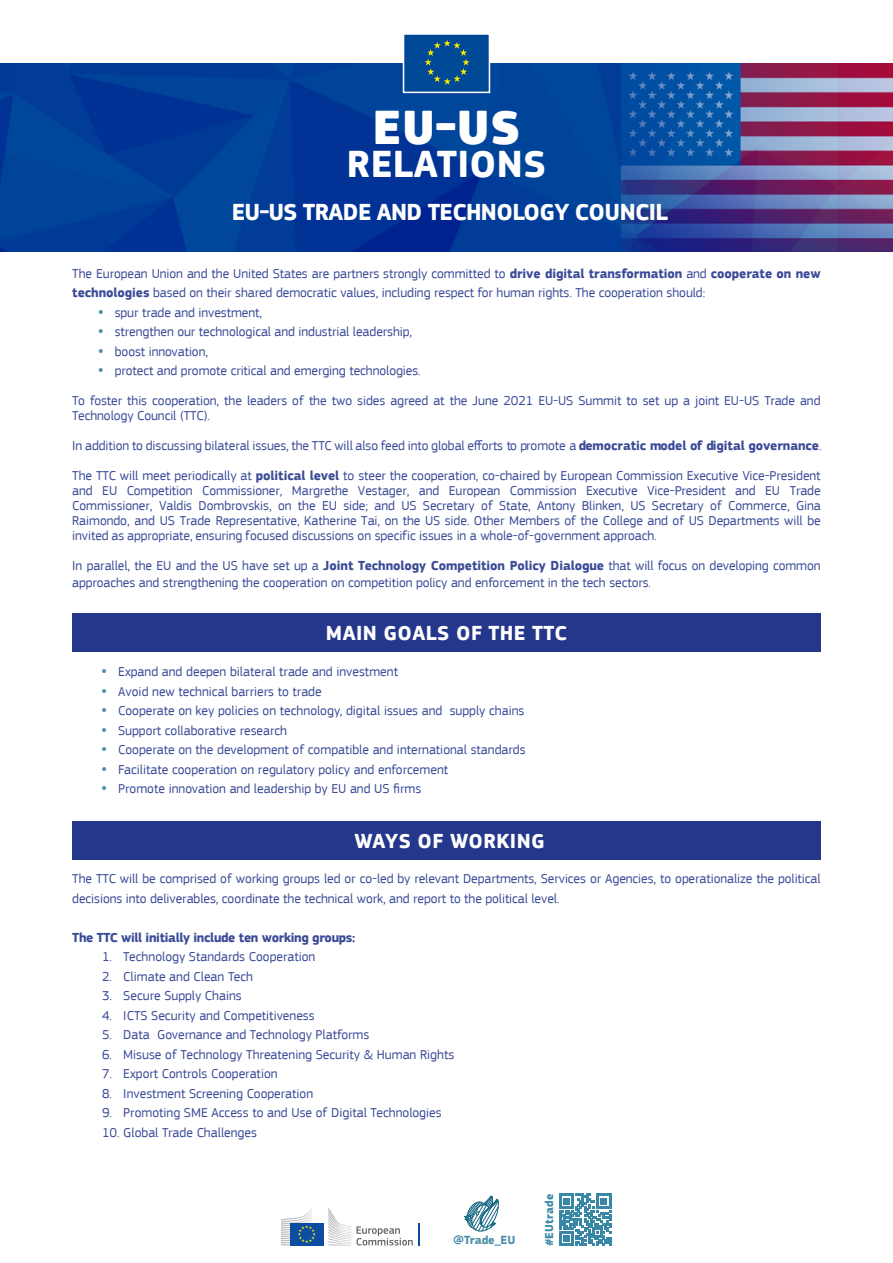
<style>
.page{position:relative;width:893px;height:1263px;background:#fff}
.page>*{position:absolute;margin:0;border:0;box-sizing:border-box;transform-origin:0 0}
.t1{font:900 49.5px "EC Square Sans Pro Extra";color:#fff}
.t2{font:700 39px "EC Square Sans Pro";letter-spacing:.01em;color:#fff}
.t3{font:700 24px "EC Square Sans Pro";letter-spacing:-.025em;color:#fff}
.Titel{font:700 21px "EC Square Sans Pro";letter-spacing:.02em;color:#fff}
.fließ_text_10pt{font:13.5px/15px "EC Square Sans Pro";letter-spacing:-.005em;color:#3b4b97}
.fließ_text_10pt-2{font:700 13.5px "EC Square Sans Pro";letter-spacing:-.025em;color:#3b4b97}
.t4{font:700 12.15px "EC Square Sans Pro";letter-spacing:-.01em;color:#4f90a9}
.t5{font:700 11.85px "EC Square Sans Pro";letter-spacing:.02em;color:#3888a5}
.s1{font-weight:700}
</style>
<div class="page">
<img style="left:0;top:63px;width:893px;height:188px">
<div style="left:403px;top:34px;width:86px;height:57px;background:#004996"></div>
<svg style="left:425px;top:40px;width:45px;height:45px"></svg>
<div style="left:403px;top:33px;width:87px;height:60px;border:2px solid #fff"></div>
<svg style="left:464px;top:1195px;width:35px;height:37px"></svg>
<hr style="left:418px;top:1223px;width:2px;height:22px;background:#0d4da1">
<svg style="left:328px;top:1208px;width:85px;height:37px"></svg>
<div style="left:290px;top:1223px;width:33px;height:22px;background:#0d4da1"></div>
<svg style="left:282px;top:1208px;width:34px;height:37px"></svg>
<svg style="left:559px;top:1194px;width:52px;height:52px"></svg>
<div style="left:72px;top:613px;width:749px;height:39px;background:#25378b"></div>
<div style="left:72px;top:821px;width:749px;height:38px;background:#25378b"></div>
<p class="t1" style="left:372px;top:97px;width:150px">EU-US</p>
<p class="t2" style="left:347px;top:141px;width:201px">RELATIONS</p>
<p class="t3" style="left:232px;top:198px;width:438px">EU-US TRADE AND TECHNOLOGY COUNCIL</p>
<p class="fließ_text_10pt" style="left:72px;top:263px;width:750px;line-height:19.5px">The European Union and the United States are partners strongly committed to <span class="s1">drive digital transformation</span> and <span class="s1">cooperate on new technologies</span> based on their shared democratic values, including respect for human rights. The cooperation should:</p>
<p class="fließ_text_10pt" style="left:115px;top:305px;width:149px">spur trade and investment,</p>
<p class="fließ_text_10pt" style="left:115px;top:324px;width:299px">strengthen our technological and industrial leadership,</p>
<p class="fließ_text_10pt" style="left:115px;top:344px;width:95px">boost innovation,</p>
<p class="fließ_text_10pt" style="left:115px;top:363px;width:307px">protect and promote critical and emerging technologies.</p>
<p class="fließ_text_10pt" style="left:72px;top:393px;width:750px">To foster this cooperation, the leaders of the two sides agreed at the June 2021 EU-US Summit to set up a joint EU-US Trade and<br>Technology Council (TTC).</p>
<p class="fließ_text_10pt" style="left:72px;top:438px;width:751px">In addition to discussing bilateral issues, the TTC will also feed into global efforts to promote a <span class="s1">democratic model of digital governance</span>.</p>
<p class="fließ_text_10pt" style="left:72px;top:468px;width:750px;text-align:justify">The TTC will meet periodically at <span class="s1">political level</span> to steer the cooperation, co-chaired by European Commission Executive Vice-President and EU Competition Commissioner, Margrethe Vestager, and European Commission Executive Vice-President and EU Trade Commissioner, Valdis Dombrovskis, on the EU side; and US Secretary of State, Antony Blinken, US Secretary of Commerce, Gina Raimondo, and US Trade Representative, Katherine Tai, on the US side. Other Members of the College and of US Departments will be invited as appropriate, ensuring focused discussions on specific issues in a whole-of-government approach.</p>
<p class="fließ_text_10pt" style="left:72px;top:557px;width:750px;line-height:17.2px">In parallel, the EU and the US have set up a <span class="s1">Joint Technology Competition Policy Dialogue</span> that will focus on developing common approaches and strengthening the cooperation on competition policy and enforcement in the tech sectors.</p>
<p class="Titel" style="left:326px;top:620px;width:243px">MAIN GOALS OF THE TTC</p>
<p class="fließ_text_10pt" style="left:118px;top:664px;width:281px">Expand and deepen bilateral trade and investment</p>
<p class="fließ_text_10pt" style="left:118px;top:684px;width:205px">Avoid new technical barriers to trade</p>
<p class="fließ_text_10pt" style="left:118px;top:703px;width:408px">Cooperate on key policies on technology, digital issues and supply chains</p>
<p class="fließ_text_10pt" style="left:118px;top:723px;width:170px">Support collaborative research</p>
<p class="fließ_text_10pt" style="left:118px;top:742px;width:409px">Cooperate on the development of compatible and international standards</p>
<p class="fließ_text_10pt" style="left:118px;top:762px;width:331px">Facilitate cooperation on regulatory policy and enforcement</p>
<p class="fließ_text_10pt" style="left:118px;top:781px;width:305px">Promote innovation and leadership by EU and US firms</p>
<p class="Titel" style="left:354px;top:828px;width:192px">WAYS OF WORKING</p>
<p class="fließ_text_10pt" style="left:72px;top:869px;width:750px;line-height:19.5px">The TTC will be comprised of working groups led or co-led by relevant Departments, Services or Agencies, to operationalize the political decisions into deliverables, coordinate the technical work, and report to the political level.</p>
<p class="fließ_text_10pt-2" style="left:72px;top:929px;width:285px">The TTC will initially include ten working groups:</p>
<p class="fließ_text_10pt" style="left:102px;top:949px;width:215px">1. Technology Standards Cooperation</p>
<p class="fließ_text_10pt" style="left:102px;top:969px;width:153px">2. Climate and Clean Tech</p>
<p class="fließ_text_10pt" style="left:102px;top:988px;width:141px">3. Secure Supply Chains</p>
<p class="fließ_text_10pt" style="left:102px;top:1008px;width:214px">4. ICTS Security and Competitiveness</p>
<p class="fließ_text_10pt" style="left:102px;top:1027px;width:269px">5. Data Governance and Technology Platforms</p>
<p class="fließ_text_10pt" style="left:102px;top:1047px;width:354px">6. Misuse of Technology Threatening Security &amp; Human Rights</p>
<p class="fließ_text_10pt" style="left:102px;top:1066px;width:177px">7. Export Controls Cooperation</p>
<p class="fließ_text_10pt" style="left:102px;top:1086px;width:213px">8. Investment Screening Cooperation</p>
<p class="fließ_text_10pt" style="left:102px;top:1105px;width:341px">9. Promoting SME Access to and Use of Digital Technologies</p>
<p class="fließ_text_10pt" style="left:102px;top:1125px;width:156px">10. Global Trade Challenges</p>
<p class="t4" style="left:453px;top:1233px;width:64px">@Trade_EU</p>
<p class="t5" style="left:542px;top:1246px;width:54px;rotate:-90deg">#EUtrade</p>
</div>
